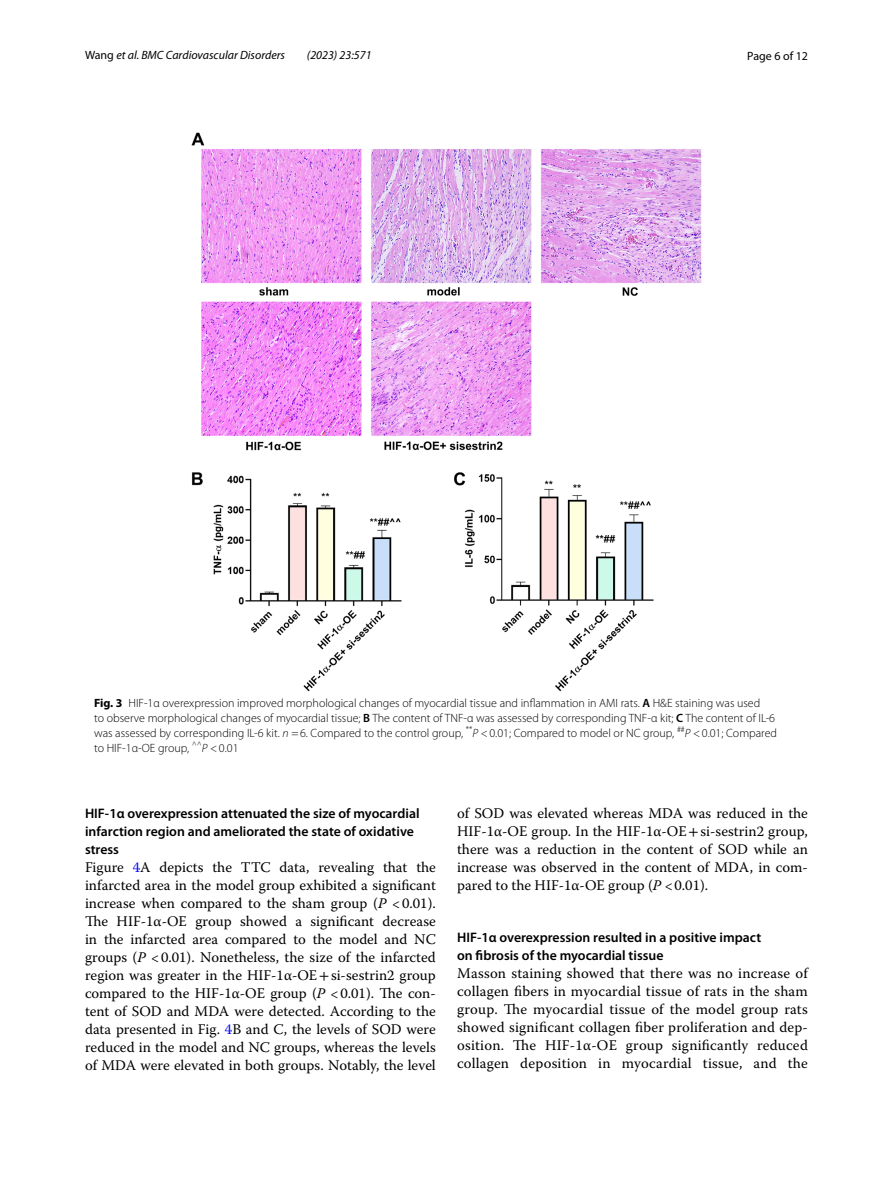
<style>
.page{position:relative;width:893px;height:1187px;background:#fff}
.page>*{position:absolute;margin:0;border:0;box-sizing:border-box;transform-origin:0 0}
.t1{font:14.7px/18px "Warnock Pro";letter-spacing:.005em;color:#000;text-align:justify}
.t2{font:600 13.8px/18px "Myriad Pro";color:#000}
.t3{font:300 12px/15px "Myriad Pro";color:#000}
.t4{font:italic 12px "Myriad Pro";color:#000}
.t5{font:12px "Myriad Pro";color:#000}
.s1{font-style:normal}
.s2{font-weight:700}
.s3{font-weight:600}
.s4{font-style:italic}
.s5{color:#00f}
.s6{font-family:"STIX"}
</style>
<div class="page">
<img style="left:191px;top:133px;width:511px;height:558px">
<p class="t4" style="left:85px;top:48px;width:202px"><span class="s1">Wang</span> et al. BMC Cardiovascular Disorders</p>
<p class="t4" style="left:307px;top:48px;width:66px">(2023) 23:571</p>
<p class="t5" style="left:747px;top:48px;width:62px">Page 6 of 12</p>
<p class="t3" style="left:94px;top:695px;width:684px"><span class="s2">Fig. 3</span> HIF-1α overexpression improved morphological changes of myocardial tissue and inflammation in AMI rats. <span class="s3">A</span> H&amp;E staining was used<br>to observe morphological changes of myocardial tissue; <span class="s3">B</span> The content of TNF-α was assessed by corresponding TNF-α kit; <span class="s3">C</span> The content of IL-6 was assessed by corresponding IL-6 kit. <span class="s4">n</span> =6. Compared to the control group, <sup>**</sup><span class="s4">P</span> &lt;0.01; Compared to model or NC group, <sup>##</sup><span class="s4">P</span> &lt;0.01; Compared to HIF-1α-OE group, <sup>^^</sup><span class="s4">P</span> &lt;0.01</p>
<p class="t2" style="left:85px;top:803px;width:336px">HIF‑1α overexpression attenuated the size of myocardial infarction region and ameliorated the state of oxidative stress</p>
<p class="t1" style="left:85px;top:857px;width:352px">Figure <span class="s5">4</span>A depicts the TTC data, revealing that the infarcted area in the model group exhibited a significant increase when compared to the sham group (<span class="s4">P</span> &lt;0.01).<br>The HIF-1α-OE group showed a significant decrease in the infarcted area compared to the model and NC groups (<span class="s4">P</span> &lt;0.01). Nonetheless, the size of the infarcted region was greater in the HIF-1α-OE<span class="s6">+</span>si-sestrin2 group compared to the HIF-1α-OE group (<span class="s4">P</span> &lt;0.01). The con&shy;tent of SOD and MDA were detected. According to the data presented in Fig. <span class="s5">4</span>B and C, the levels of SOD were reduced in the model and NC groups, whereas the levels of MDA were elevated in both groups. Notably, the level</p>
<p class="t1" style="left:457px;top:803px;width:352px">of SOD was elevated whereas MDA was reduced in the HIF-1α-OE group. In the HIF-1α-OE<span class="s6">+</span>si-sestrin2 group, there was a reduction in the content of SOD while an increase was observed in the content of MDA, in com&shy;pared to the HIF-1α-OE group (<span class="s4">P</span> &lt;0.01).</p>
<p class="t2" style="left:457px;top:928px;width:306px">HIF‑1α overexpression resulted in a positive impact on fibrosis of the myocardial tissue</p>
<p class="t1" style="left:457px;top:964px;width:352px">Masson staining showed that there was no increase of collagen fibers in myocardial tissue of rats in the sham group. The myocardial tissue of the model group rats showed significant collagen fiber proliferation and dep&shy;osition. The HIF-1α-OE group significantly reduced collagen deposition in myocardial tissue, and the</p>
</div>
